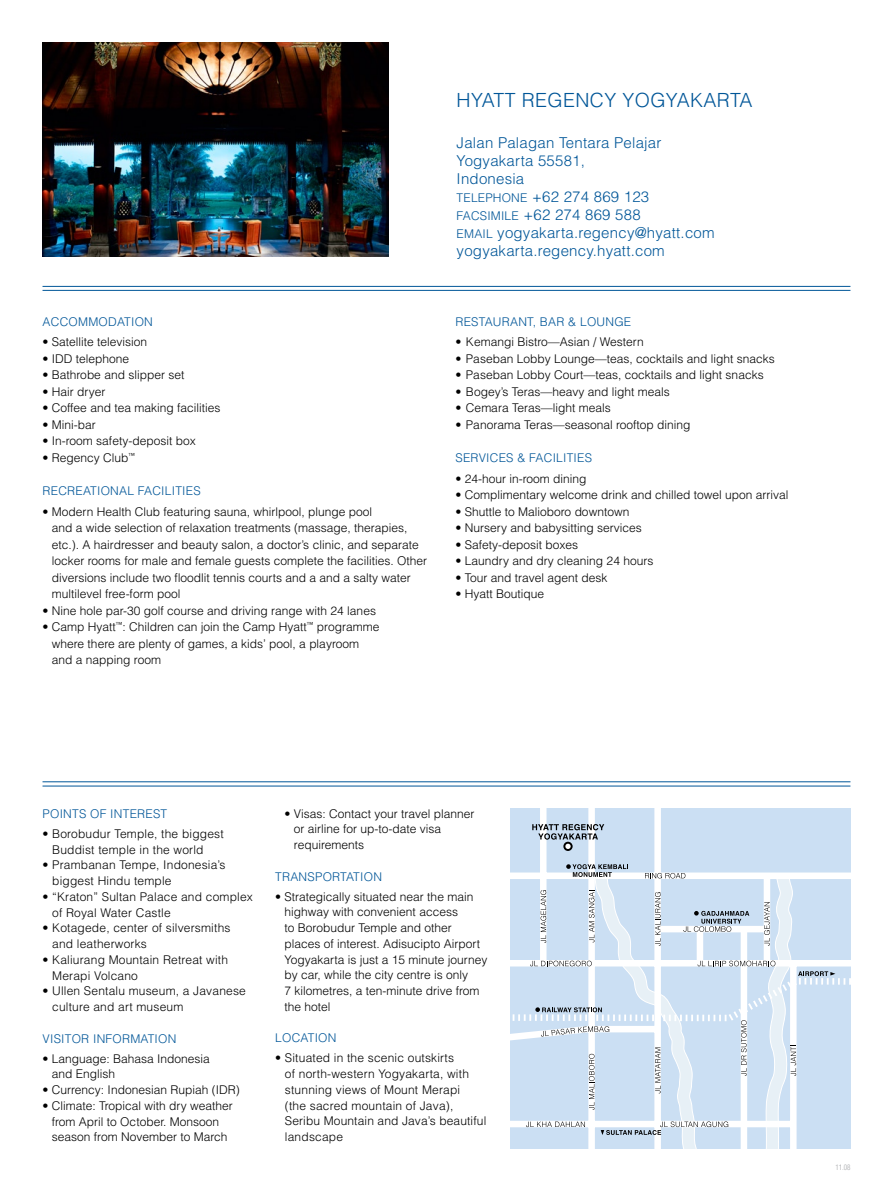
<style>
.page{position:relative;width:893px;height:1191px;background:#fff}
.page>*{position:absolute;margin:0;border:0;box-sizing:border-box;transform-origin:0 0}
.t1{font:300 19.5px "Helvetica";letter-spacing:.02em;color:#005698}
.t2{font:300 15px/18px "Helvetica";letter-spacing:.015em;color:#005698}
.t3{font:300 12px/15.8px "Helvetica";color:#000}
.t4{font:300 12px "Helvetica";letter-spacing:.02em;color:#005698}
.t5{font:300 condensed 7.5px "Helvetica";color:#a7a9ac}
.s1{font-size:12px}
</style>
<div class="page">
<hr style="left:43px;top:286px;width:807px;height:1px;background:#005698">
<hr style="left:43px;top:290px;width:807px;height:1px;background:#005698">
<hr style="left:43px;top:781px;width:807px;height:1px;background:#005698">
<hr style="left:43px;top:785px;width:807px;height:1px;background:#005698">
<div style="left:510px;top:808px;width:340px;height:56px;background:#cbdff3"></div>
<svg style="left:563px;top:841px;width:10px;height:10px"></svg>
<svg style="left:532px;top:824px;width:72px;height:25px;background:#a7b4c0"></svg>
<svg style="left:510px;top:864px;width:340px;height:284px;background:#d1e1f0"></svg>
<img style="left:43px;top:43px;width:345px;height:213px">
<p class="t4" style="left:43px;top:314px;width:11px">ACCOMMO</p>
<p class="t4" style="left:108px;top:314px;width:36px">DATION</p>
<p class="t3" style="left:43px;top:334px;width:106px">• Satellite television</p>
<p class="t3" style="left:43px;top:350px;width:88px">• IDD telephone</p>
<p class="t3" style="left:43px;top:367px;width:143px">• Bathrobe and slipper set</p>
<p class="t3" style="left:43px;top:383px;width:64px">• Hair dryer</p>
<p class="t3" style="left:43px;top:400px;width:179px">• Coffee and tea making facilities</p>
<p class="t3" style="left:43px;top:416px;width:55px">• Mini-bar</p>
<p class="t3" style="left:43px;top:433px;width:155px">• In-room safety-deposit box</p>
<p class="t3" style="left:43px;top:449px;width:94px">• Regency Club<sup>™</sup></p>
<p class="t4" style="left:43px;top:483px;width:68px">RECREATIONAL</p>
<p class="t4" style="left:138px;top:483px;width:9px">FAC</p>
<p class="t4" style="left:161px;top:483px;width:33px">ILITIES</p>
<p class="t3" style="left:52px;top:503px;width:377px;line-height:16.5px;text-indent:-9px">• Modern Health Club featuring sauna, whirlpool, plunge pool<br>and a wide selection of relaxation treatments (massage, therapies, etc.). A hairdresser and beauty salon, a doctor’s clinic, and separate locker rooms for male and female guests complete the facilities. Other diversions include two floodlit tennis courts and a and a salty water multilevel free-form pool</p>
<p class="t3" style="left:43px;top:602px;width:335px">• Nine hole par-30 golf course and driving range with 24 lanes</p>
<p class="t3" style="left:52px;top:618px;width:329px;line-height:16.5px;text-indent:-9px">• Camp Hyatt<sup>™</sup>: Children can join the Camp Hyatt<sup>™</sup> programme where there are plenty of games, a kids’ pool, a playroom and a napping room</p>
<h1 class="t1" style="left:457px;top:88px;width:297px">Hyatt Regency Yogyakarta</h1>
<p class="t2" style="left:457px;top:134px;width:259px">Jalan Palagan Tentara Pelajar<br>Yogyakarta 55581,<br>Indonesia<br><span class="s1">telephone</span> +62 274 869 123<br><span class="s1">facsi mi le</span> +62 274 869 588<br><span class="s1">emai l</span> yogyakarta.regency@hyatt.com yogyakarta.regency.hyatt.com</p>
<p class="t4" style="left:455px;top:314px;width:177px">RESTAURANT, BAR &amp; LOUNGE</p>
<p class="t3" style="left:455px;top:334px;width:190px">• Kemangi Bistro—Asian / Western</p>
<p class="t3" style="left:455px;top:350px;width:321px">• Paseban Lobby Lounge—teas, cocktails and light snacks</p>
<p class="t3" style="left:455px;top:367px;width:310px">• Paseban Lobby Court—teas, cocktails and light snacks</p>
<p class="t3" style="left:455px;top:383px;width:216px">• Bogey’s Teras—heavy and light meals</p>
<p class="t3" style="left:455px;top:400px;width:157px">• Cemara Teras—light meals</p>
<p class="t3" style="left:455px;top:416px;width:237px">• Panorama Teras—seasonal rooftop dining</p>
<p class="t4" style="left:455px;top:450px;width:39px">Services</p>
<p class="t4" style="left:517px;top:450px;width:26px">&amp; Facilities</p>
<p class="t3" style="left:455px;top:470px;width:133px">• 24-hour in-room dining</p>
<p class="t3" style="left:455px;top:486px;width:334px">• Complimentary welcome drink and chilled towel upon arrival</p>
<p class="t3" style="left:455px;top:503px;width:175px">• Shuttle to Malioboro downtown</p>
<p class="t3" style="left:455px;top:519px;width:188px">• Nursery and babysitting services</p>
<p class="t3" style="left:455px;top:536px;width:124px">• Safety-deposit boxes</p>
<p class="t3" style="left:455px;top:552px;width:199px">• Laundry and dry cleaning 24 hours</p>
<p class="t3" style="left:455px;top:569px;width:154px">• Tour and travel agent desk</p>
<p class="t3" style="left:455px;top:585px;width:90px">• Hyatt Boutique</p>
<p class="t4" style="left:43px;top:806px;width:29px">POINTS</p>
<p class="t4" style="left:90px;top:806px;width:32px">OF INTE</p>
<p class="t4" style="left:137px;top:806px;width:17px">REST</p>
<p class="t3" style="left:52px;top:825px;width:173px;text-indent:-10px">• Borobudur Temple, the biggest<br>Buddist temple in the world</p>
<p class="t3" style="left:52px;top:856px;width:175px;text-indent:-10px">• Prambanan Tempe, Indonesia’s biggest Hindu temple</p>
<p class="t3" style="left:52px;top:888px;width:202px;text-indent:-10px">• “Kraton” Sultan Palace and complex of Royal Water Castle</p>
<p class="t3" style="left:52px;top:919px;width:180px;text-indent:-10px">• Kotagede, center of silversmiths and leatherworks</p>
<p class="t3" style="left:52px;top:951px;width:177px;text-indent:-10px">• Kaliurang Mountain Retreat with<br>Merapi Volcano</p>
<p class="t3" style="left:52px;top:982px;width:195px;text-indent:-10px">• Ullen Sentalu museum, a Javanese culture and art museum</p>
<p class="t4" style="left:43px;top:1030px;width:64px">VISITOR INFO</p>
<p class="t4" style="left:122px;top:1030px;width:17px">RMAT</p>
<p class="t4" style="left:155px;top:1030px;width:13px">ION</p>
<p class="t3" style="left:52px;top:1050px;width:160px;text-indent:-9px">• Language: Bahasa Indonesia and English</p>
<p class="t3" style="left:43px;top:1081px;width:199px">• Currency: Indonesian Rupiah (IDR)</p>
<p class="t3" style="left:43px;top:1097px;width:192px;text-align:center">• Climate: Tropical with dry weather from April to October. Monsoon season from November to March</p>
<p class="t3" style="left:294px;top:805px;width:182px;text-indent:-9px">• Visas: Contact your travel planner or airline for up-to-date visa requirements</p>
<p class="t4" style="left:275px;top:868px;width:25px">TRANS</p>
<p class="t4" style="left:315px;top:868px;width:58px">PORTATION</p>
<p class="t3" style="left:285px;top:888px;width:204px;text-indent:-9px">• Strategically situated near the main highway with convenient access<br>to Borobudur Temple and other places of interest. Adisucipto Airport<br>Yogyakarta is just a 15 minute journey by car, while the city centre is only<br>7 kilometres, a ten-minute drive from the hotel</p>
<p class="t4" style="left:275px;top:1030px;width:9px">LOCAT</p>
<p class="t4" style="left:315px;top:1030px;width:13px">ION</p>
<p class="t3" style="left:285px;top:1049px;width:203px;text-indent:-10px">• Situated in the scenic outskirts<br>of north-western Yogyakarta, with stunning views of Mount Merapi<br>(the sacred mountain of Java),<br>Seribu Mountain and Java’s beautiful landscape</p>
<p class="t5" style="left:835px;top:1162px;width:16px">11.08</p>
</div>
